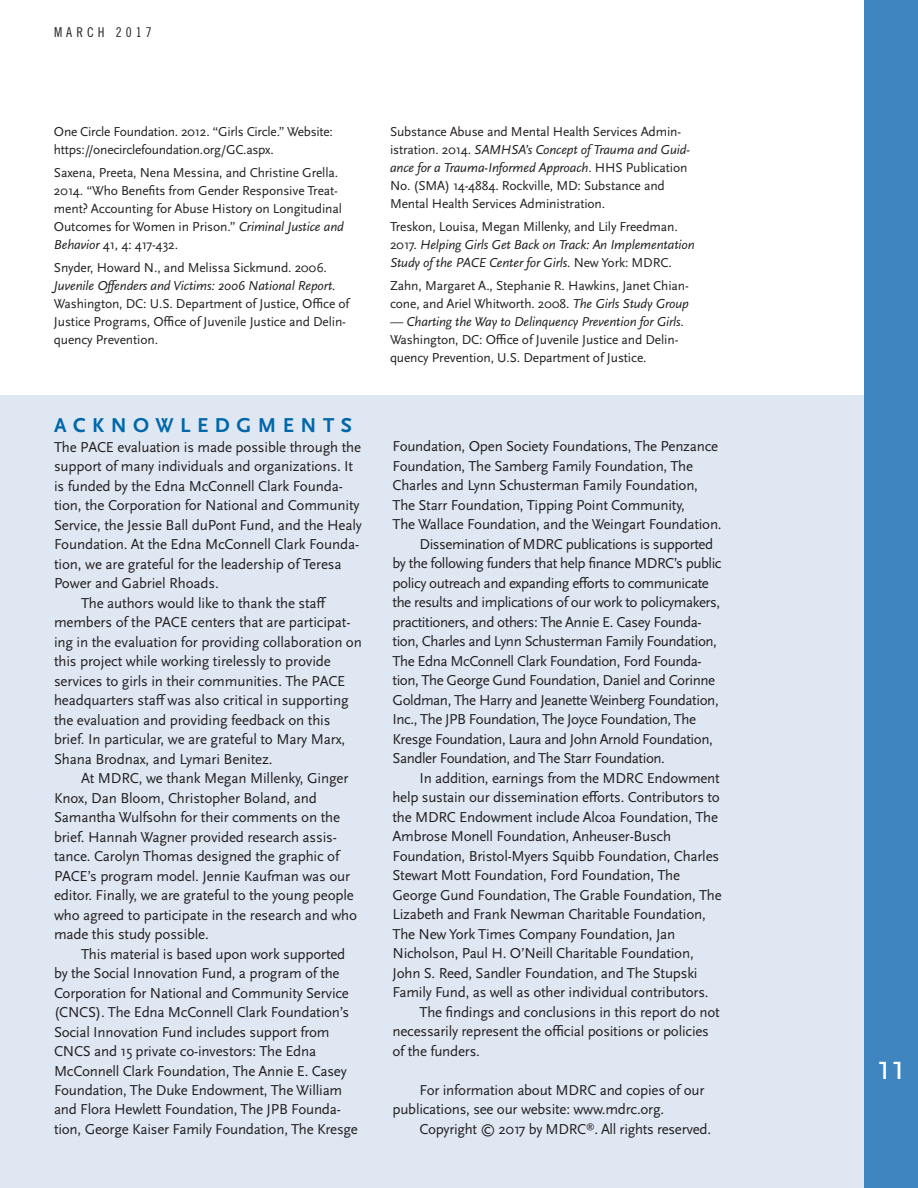
<style>
.page{position:relative;width:918px;height:1188px;background:#fff}
.page>*{position:absolute;margin:0;border:0;box-sizing:border-box;transform-origin:0 0}
.t1{font:36px "Scala Sans OT";color:#fff}
.t2{font:700 21px "Scala Sans OT";letter-spacing:.31em;color:#0067aa}
.t3{font:15px/19.5px "Scala Sans OT";letter-spacing:-.015em;color:#231f20}
.t4{font:13.5px/18px "Scala Sans OT";letter-spacing:-.01em;color:#231f20}
.t5{font:italic 13.5px/18px "Scala Sans OT";letter-spacing:-.01em;color:#231f20}
.t6{font:13.5px "Trade Gothic LT Std Cn 18";letter-spacing:.3em;color:#231f20}
.s1{font-style:italic}
.s2{font-style:normal}
</style>
<div class="page">
<div style="left:864px;top:0;width:54px;height:1188px;background:#3f85c0"></div>
<div style="left:0;top:395px;width:864px;height:793px;background:#dfe7f3"></div>
<p class="t6" style="left:54px;top:24px;width:99px">MARCH 2017</p>
<p class="t4" style="left:54px;top:122px;width:280px">One Circle Foundation. 2012. “Girls Circle.” Website: https://onecirclefoundation.org/GC.aspx.</p>
<p class="t4" style="left:54px;top:164px;width:291px">Saxena, Preeta, Nena Messina, and Christine Grella.<br>2014. “Who Benefits from Gender Responsive Treat&shy;ment? Accounting for Abuse History on Longitudinal Outcomes for Women in Prison.” <span class="s1">Criminal Justice and Behavior</span> 41, 4: 417-432.</p>
<p class="t4" style="left:54px;top:259px;width:298px">Snyder, Howard N., and Melissa Sickmund. 2006.<br><span class="s1">Juvenile Offenders and Victims: 2006 National Report.<br></span>Washington, DC: U.S. Department of Justice, Office of Justice Programs, Office of Juvenile Justice and Delin&shy;quency Prevention.</p>
<h2 class="t2" style="left:54px;top:413px;width:299px">ACKNOWLEDGMENTS</h2>
<p class="t3" style="left:54px;top:437px;width:309px">The PACE evaluation is made possible through the support of many individuals and organizations. It is funded by the Edna McConnell Clark Founda&shy;tion, the Corporation for National and Community Service, the Jessie Ball duPont Fund, and the Healy Foundation. At the Edna McConnell Clark Founda&shy;tion, we are grateful for the leadership of Teresa Power and Gabriel Rhoads.</p>
<p class="t3" style="left:81px;top:593px;width:247px">The authors would like to thank the staff</p>
<p class="t3" style="left:54px;top:613px;width:298px">members of the PACE centers that are participat-</p>
<p class="t3" style="left:54px;top:632px;width:309px">ing in the evaluation for providing collaboration on</p>
<p class="t3" style="left:54px;top:652px;width:278px">this project while working tirelessly to provide</p>
<p class="t3" style="left:54px;top:671px;width:293px">services to girls in their communities. The PACE</p>
<p class="t3" style="left:54px;top:691px;width:296px">headquarters staff was also critical in supporting</p>
<p class="t3" style="left:54px;top:710px;width:278px">the evaluation and providing feedback on this</p>
<p class="t3" style="left:54px;top:730px;width:293px">brief. In particular, we are grateful to Mary Marx,</p>
<p class="t3" style="left:54px;top:749px;width:220px">Shana Brodnax, and Lymari Benitez.</p>
<p class="t3" style="left:81px;top:769px;width:269px">At MDRC, we thank Megan Millenky, Ginger</p>
<p class="t3" style="left:54px;top:788px;width:264px">Knox, Dan Bloom, Christopher Boland, and</p>
<p class="t3" style="left:54px;top:808px;width:288px">Samantha Wulfsohn for their comments on the</p>
<p class="t3" style="left:54px;top:827px;width:284px">brief. Hannah Wagner provided research assis-</p>
<p class="t3" style="left:54px;top:847px;width:289px">tance. Carolyn Thomas designed the graphic of</p>
<p class="t3" style="left:54px;top:866px;width:298px">PACE’s program model. Jennie Kaufman was our</p>
<p class="t3" style="left:54px;top:886px;width:302px">editor. Finally, we are grateful to the young people</p>
<p class="t3" style="left:54px;top:905px;width:305px">who agreed to participate in the research and who</p>
<p class="t3" style="left:54px;top:925px;width:156px">made this study possible.</p>
<p class="t3" style="left:81px;top:944px;width:266px">This material is based upon work supported</p>
<p class="t3" style="left:54px;top:964px;width:287px">by the Social Innovation Fund, a program of the</p>
<p class="t3" style="left:54px;top:983px;width:296px">Corporation for National and Community Service</p>
<p class="t3" style="left:54px;top:1003px;width:297px">(CNCS). The Edna McConnell Clark Foundation’s</p>
<p class="t3" style="left:54px;top:1022px;width:277px">Social Innovation Fund includes support from</p>
<p class="t3" style="left:54px;top:1042px;width:264px">CNCS and 15 private co-investors: The Edna</p>
<p class="t3" style="left:54px;top:1061px;width:294px">McConnell Clark Foundation, The Annie E. Casey</p>
<p class="t3" style="left:54px;top:1081px;width:290px">Foundation, The Duke Endowment, The William</p>
<p class="t3" style="left:54px;top:1100px;width:288px">and Flora Hewlett Foundation, The JPB Founda-</p>
<p class="t3" style="left:54px;top:1120px;width:306px">tion, George Kaiser Family Foundation, The Kresge</p>
<p class="t4" style="left:390px;top:122px;width:302px">Substance Abuse and Mental Health Services Admin&shy;istration. 2014. <span class="s1">SAMHSA’s Concept of Trauma and Guid&shy;ance for a Trauma-Informed Approach</span>. HHS Publication No. (SMA) 14-4884. Rockville, MD: Substance and Mental Health Services Administration.</p>
<p class="t5" style="left:390px;top:218px;width:306px"><span class="s2">Treskon, Louisa, Megan Millenky, and Lily Freedman.<br>2017.</span> Helping Girls Get Back on Track: An Implementation<br>Study of the PACE Center for Girls<span class="s2">. New York: MDRC.</span></p>
<p class="t4" style="left:390px;top:277px;width:300px">Zahn, Margaret A., Stephanie R. Hawkins, Janet Chian&shy;cone, and Ariel Whitworth. 2008. <span class="s1">The Girls Study Group</span></p>
<p class="t4" style="left:390px;top:313px;width:296px"><span class="s1">— Charting the Way to Delinquency Prevention for Girls</span>.<br>Washington, DC: Office of Juvenile Justice and Delin&shy;quency Prevention, U.S. Department of Justice.</p>
<p class="t3" style="left:393px;top:437px;width:327px">Foundation, Open Society Foundations, The Penzance</p>
<p class="t3" style="left:393px;top:457px;width:302px">Foundation, The Samberg Family Foundation, The</p>
<p class="t3" style="left:393px;top:476px;width:307px">Charles and Lynn Schusterman Family Foundation,</p>
<p class="t3" style="left:393px;top:496px;width:294px">The Starr Foundation, Tipping Point Community,</p>
<p class="t3" style="left:393px;top:515px;width:331px">The Wallace Foundation, and the Weingart Foundation.</p>
<p class="t3" style="left:420px;top:535px;width:295px">Dissemination of MDRC publications is supported</p>
<p class="t3" style="left:393px;top:554px;width:331px">by the following funders that help finance MDRC’s public</p>
<p class="t3" style="left:393px;top:574px;width:318px">policy outreach and expanding efforts to communicate</p>
<p class="t3" style="left:393px;top:593px;width:329px">the results and implications of our work to policymakers,</p>
<p class="t3" style="left:393px;top:613px;width:311px">practitioners, and others: The Annie E. Casey Founda-</p>
<p class="t3" style="left:393px;top:632px;width:326px">tion, Charles and Lynn Schusterman Family Foundation,</p>
<p class="t3" style="left:393px;top:652px;width:311px">The Edna McConnell Clark Foundation, Ford Founda-</p>
<p class="t3" style="left:393px;top:671px;width:324px">tion, The George Gund Foundation, Daniel and Corinne</p>
<p class="t3" style="left:393px;top:691px;width:328px">Goldman, The Harry and Jeanette Weinberg Foundation,</p>
<p class="t3" style="left:393px;top:710px;width:305px">Inc., The JPB Foundation, The Joyce Foundation, The</p>
<p class="t3" style="left:393px;top:730px;width:322px">Kresge Foundation, Laura and John Arnold Foundation,</p>
<p class="t3" style="left:393px;top:749px;width:274px">Sandler Foundation, and The Starr Foundation.</p>
<p class="t3" style="left:420px;top:769px;width:302px">In addition, earnings from the MDRC Endowment</p>
<p class="t3" style="left:393px;top:788px;width:329px">help sustain our dissemination efforts. Contributors to</p>
<p class="t3" style="left:393px;top:808px;width:327px">the MDRC Endowment include Alcoa Foundation, The</p>
<p class="t3" style="left:393px;top:827px;width:280px">Ambrose Monell Foundation, Anheuser-Busch</p>
<p class="t3" style="left:393px;top:847px;width:328px">Foundation, Bristol-Myers Squibb Foundation, Charles</p>
<p class="t3" style="left:393px;top:866px;width:289px">Stewart Mott Foundation, Ford Foundation, The</p>
<p class="t3" style="left:393px;top:886px;width:331px">George Gund Foundation, The Grable Foundation, The</p>
<p class="t3" style="left:393px;top:905px;width:315px">Lizabeth and Frank Newman Charitable Foundation,</p>
<p class="t3" style="left:393px;top:925px;width:284px">The New York Times Company Foundation, Jan</p>
<p class="t3" style="left:393px;top:944px;width:303px">Nicholson, Paul H. O’Neill Charitable Foundation,</p>
<p class="t3" style="left:393px;top:964px;width:307px">John S. Reed, Sandler Foundation, and The Stupski</p>
<p class="t3" style="left:393px;top:983px;width:318px">Family Fund, as well as other individual contributors.</p>
<p class="t3" style="left:420px;top:1003px;width:302px">The findings and conclusions in this report do not</p>
<p class="t3" style="left:393px;top:1022px;width:318px">necessarily represent the official positions or policies</p>
<p class="t3" style="left:393px;top:1042px;width:89px">of the funders.</p>
<p class="t3" style="left:420px;top:1081px;width:286px">For information about MDRC and copies of our</p>
<p class="t3" style="left:393px;top:1100px;width:273px">publications, see our website: www.mdrc.org.</p>
<p class="t3" style="left:420px;top:1120px;width:293px">Copyright © 2017 by MDRC<sup>®</sup>. All rights reserved.</p>
<h1 class="t1" style="left:877px;top:1048px;width:30px">11</h1>
</div>
